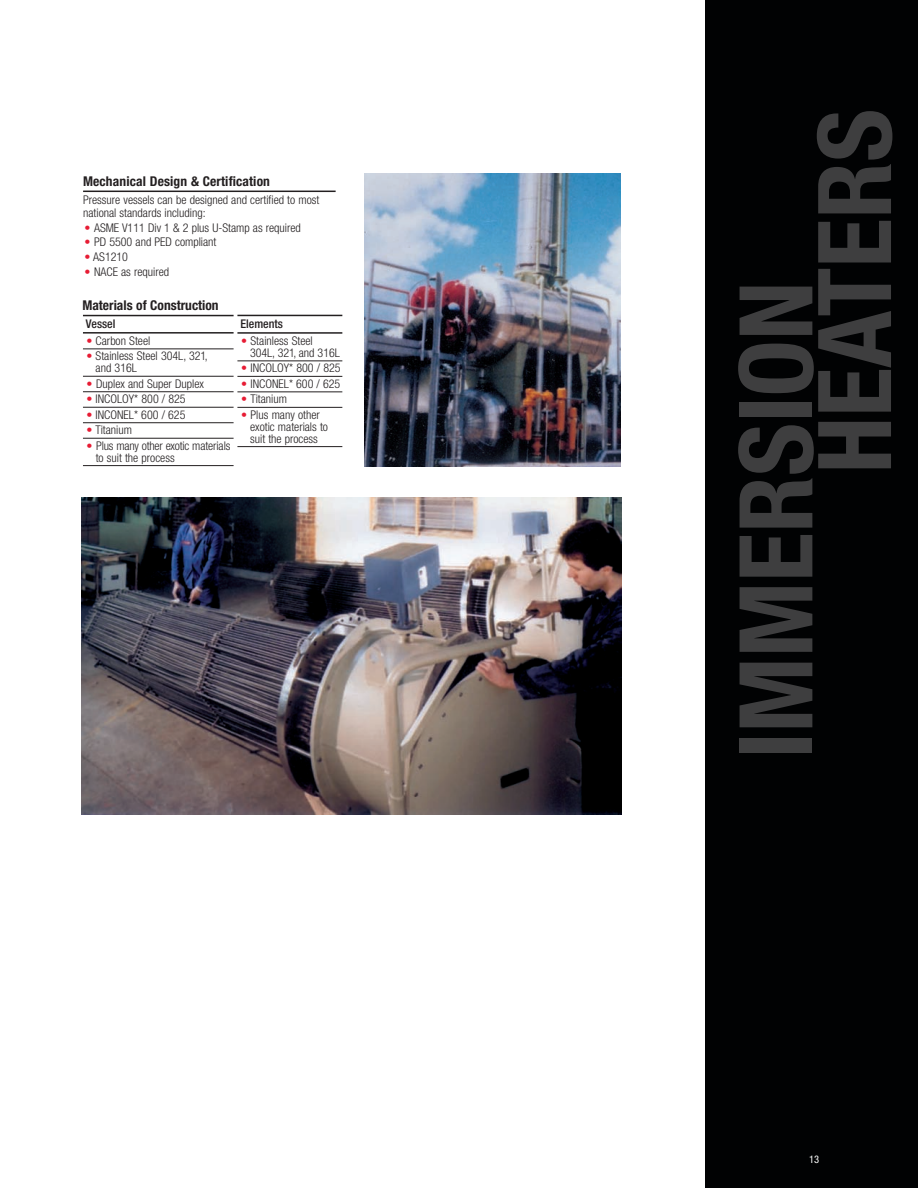
<style>
.page{position:relative;width:918px;height:1188px;background:#fff}
.page>*{position:absolute;margin:0;border:0;box-sizing:border-box;transform-origin:0 0}
.t1{font:700 condensed 102px/78.6px "Helvetica Neue";color:#3e3e3f}
.t2{font:700 condensed 13.5px "Helvetica Neue";letter-spacing:.01em;color:#231f20}
.t3{font:300 condensed 12px/12px "Helvetica Neue";color:#231f20}
.t4{font:500 condensed 12px "Helvetica Neue";color:#231f20}
.t5{font:condensed 10.5px "Helvetica Neue";color:#fff}
.s1{color:#e71c34}
.s2{font-weight:500;color:#e71c34}
</style>
<div class="page">
<div style="left:705px;top:0;width:213px;height:1188px;background:#010203"></div>
<hr style="left:83px;top:191px;width:253px;height:1px;background:#231f20">
<hr style="left:83px;top:315px;width:151px;height:1px;background:#231f20">
<hr style="left:83px;top:332px;width:151px;height:2px;background:#231f20">
<hr style="left:83px;top:349px;width:151px;height:1px;background:#231f20">
<hr style="left:83px;top:376px;width:151px;height:1px;background:#231f20">
<hr style="left:83px;top:391px;width:151px;height:1px;background:#231f20">
<hr style="left:83px;top:407px;width:151px;height:1px;background:#231f20">
<hr style="left:83px;top:422px;width:151px;height:1px;background:#231f20">
<hr style="left:83px;top:438px;width:151px;height:1px;background:#231f20">
<hr style="left:83px;top:465px;width:151px;height:1px;background:#231f20">
<hr style="left:237px;top:315px;width:105px;height:1px;background:#231f20">
<hr style="left:237px;top:332px;width:105px;height:2px;background:#231f20">
<hr style="left:237px;top:361px;width:105px;height:1px;background:#231f20">
<hr style="left:237px;top:376px;width:105px;height:1px;background:#231f20">
<hr style="left:237px;top:392px;width:105px;height:1px;background:#231f20">
<hr style="left:237px;top:407px;width:105px;height:1px;background:#231f20">
<hr style="left:237px;top:446px;width:105px;height:1px;background:#231f20">
<img style="left:81px;top:498px;width:540px;height:317px">
<img style="left:364px;top:174px;width:257px;height:292px">
<p class="t2" style="left:83px;top:176px;width:188px">Mechanical Design &amp; Certification</p>
<p class="t3" style="left:83px;top:194px;width:238px;line-height:12.8px">Pressure vessels can be designed and certified to most national standards including:</p>
<p class="t3" style="left:85px;top:222px;width:218px"><span class="s1">•</span> ASME V111 Div 1 &amp; 2 plus U-Stamp as required</p>
<p class="t3" style="left:85px;top:237px;width:133px"><span class="s1">•</span> PD 5500 and PED compliant</p>
<p class="t3" style="left:85px;top:252px;width:45px"><span class="s1">•</span> AS1210</p>
<p class="t3" style="left:85px;top:267px;width:86px"><span class="s1">•</span> NACE as required</p>
<p class="t2" style="left:82px;top:301px;width:138px">Materials of Construction</p>
<p class="t4" style="left:86px;top:319px;width:31px">Vessel</p>
<p class="t3" style="left:87px;top:336px;width:65px"><span class="s2">•</span> Carbon Steel</p>
<p class="t3" style="left:96px;top:351px;width:114px;text-indent:-9px"><span class="s2">•</span> Stainless Steel 304L, 321, and 316L</p>
<p class="t3" style="left:87px;top:379px;width:119px"><span class="s2">•</span> Duplex and Super Duplex</p>
<p class="t3" style="left:87px;top:394px;width:101px"><span class="s2">•</span> INCOLOY* 800 / 825</p>
<p class="t3" style="left:87px;top:410px;width:100px"><span class="s2">•</span> INCONEL* 600 / 625</p>
<p class="t3" style="left:87px;top:425px;width:47px"><span class="s2">•</span> Titanium</p>
<p class="t3" style="left:96px;top:441px;width:136px;text-indent:-9px"><span class="s2">•</span> Plus many other exotic materials to suit the process</p>
<p class="t4" style="left:240px;top:319px;width:44px">Elements</p>
<p class="t3" style="left:250px;top:336px;width:91px;text-indent:-9px"><span class="s2">•</span> Stainless Steel<br>304L, 321, and 316L</p>
<p class="t3" style="left:241px;top:363px;width:101px"><span class="s2">•</span> INCOLOY* 800 / 825</p>
<p class="t3" style="left:241px;top:379px;width:101px"><span class="s2">•</span> INCONEL* 600 / 625</p>
<p class="t3" style="left:241px;top:394px;width:47px"><span class="s2">•</span> Titanium</p>
<p class="t3" style="left:250px;top:410px;width:79px;text-indent:-9px"><span class="s2">•</span> Plus many other exotic materials to suit the process</p>
<h1 class="t1" style="left:746px;top:473px;width:366px;text-indent:-286px;rotate:-90deg">IMMERSION<br>HEATERS</h1>
<p class="t5" style="left:809px;top:1156px;width:12px">13</p>
</div>
